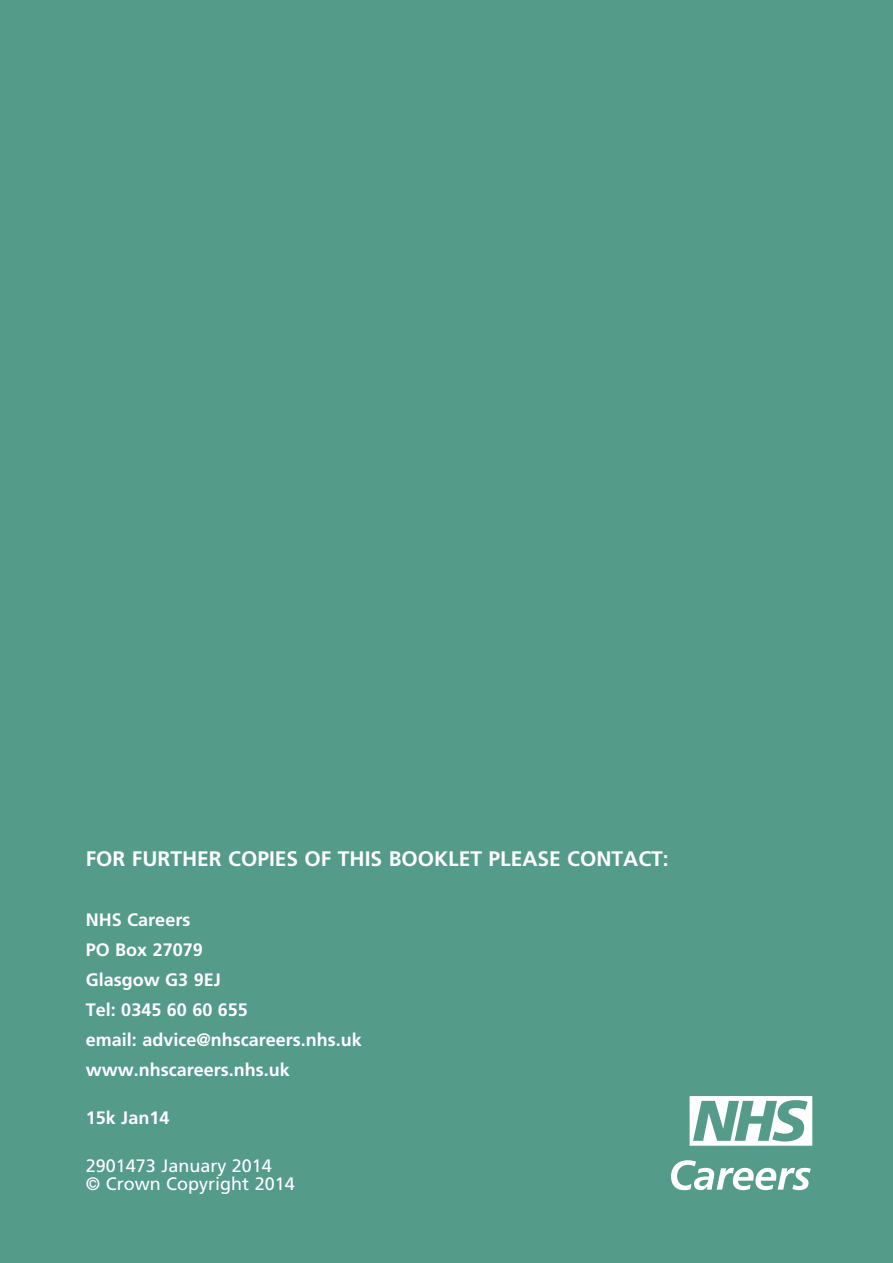
<style>
.page{position:relative;width:893px;height:1263px;background:#549b8a}
.page>*{position:absolute;margin:0;border:0;box-sizing:border-box;transform-origin:0 0}
.Case_study_-_title_b{font:700 21px "Frutiger";color:#fff}
.Case_study_-_title_b-2{font:700 18px "Frutiger";color:#fff}
.Case_study_-_title_b-3{font:18px "Frutiger";color:#fff}
</style>
<div class="page">
<svg style="left:671px;top:1160px;width:140px;height:30px"></svg>
<svg style="left:690px;top:1096px;width:122px;height:50px"></svg>
<p class="Case_study_-_title_b" style="left:86px;top:846px;width:584px">FOR FURTHER COPIES OF THIS BOOKLET PLEASE CONTACT:</p>
<p class="Case_study_-_title_b-2" style="left:86px;top:909px;width:106px">NHS Careers</p>
<p class="Case_study_-_title_b-2" style="left:86px;top:939px;width:119px">PO Box 27079</p>
<p class="Case_study_-_title_b-2" style="left:86px;top:969px;width:137px">Glasgow G3 9EJ</p>
<p class="Case_study_-_title_b-2" style="left:86px;top:999px;width:164px">Tel: 0345 60 60 655</p>
<p class="Case_study_-_title_b-2" style="left:86px;top:1029px;width:277px">email: advice@nhscareers.nhs.uk</p>
<p class="Case_study_-_title_b-2" style="left:86px;top:1059px;width:206px">www.nhscareers.nhs.uk</p>
<p class="Case_study_-_title_b-2" style="left:86px;top:1107px;width:85px">15k Jan14</p>
<p class="Case_study_-_title_b-3" style="left:86px;top:1155px;width:188px">2901473 January 2014</p>
<p class="Case_study_-_title_b-3" style="left:86px;top:1173px;width:210px">© Crown Copyright 2014</p>
</div>
